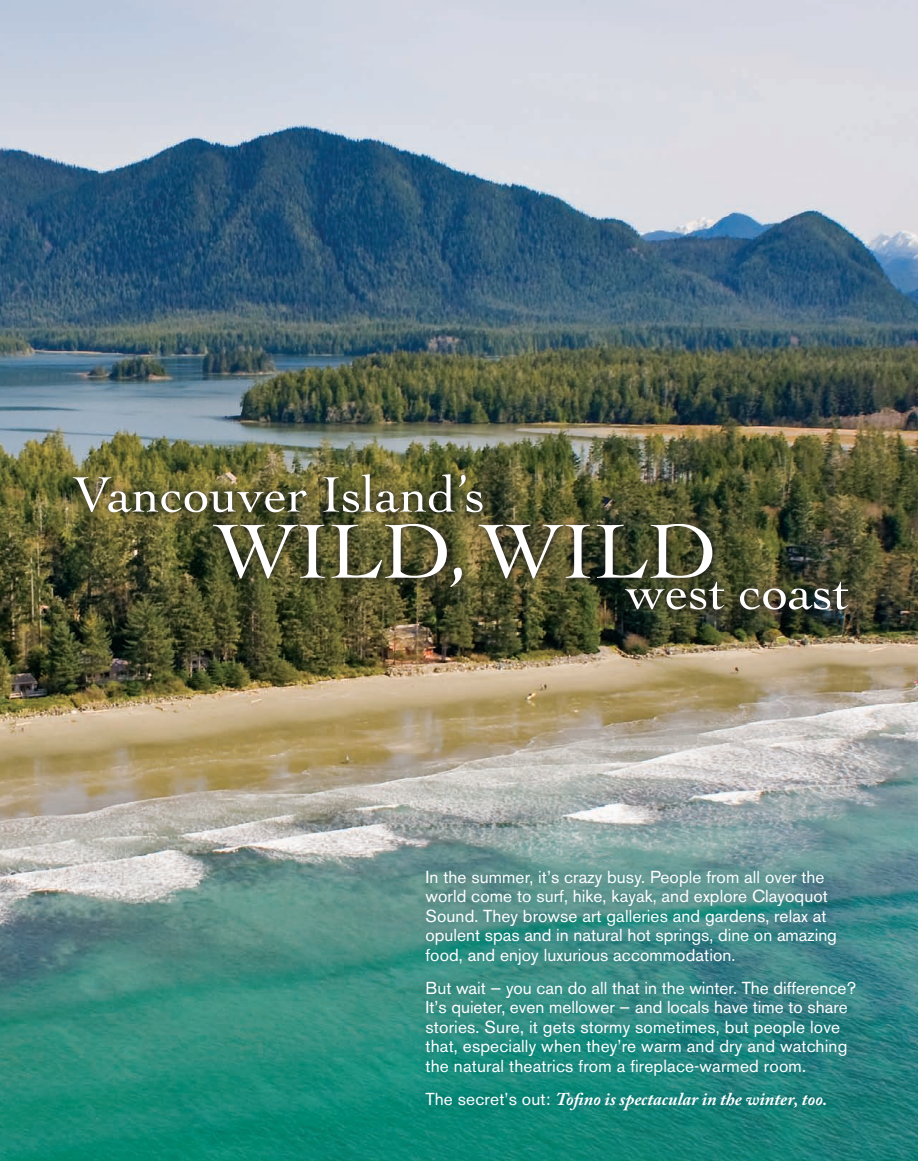
<style>
.page{position:relative;width:918px;height:1161px;background:#fff}
.page>*{position:absolute;margin:0;border:0;box-sizing:border-box;transform-origin:0 0}
.t1{font:80.85px "Cochin";color:#fff}
.t2{font:52.5px "Cochin";color:#fff}
.t3{font:italic 700 18px "Adobe Caslon Pro";color:#fff}
.t4{font:17.25px/19.5px "Akzidenz Grotesk BE";letter-spacing:.005em;color:#fff}
.s1{font-family:"Akzidenz Grotesk BE";font-weight:400;font-style:normal;font-size:17.25px}
</style>
<div class="page">
<img style="left:0;top:0;width:918px;height:1161px">
<svg style="left:67px;top:467px;width:422px;height:53px"></svg>
<svg style="left:206px;top:516px;width:514px;height:78px"></svg>
<svg style="left:618px;top:575px;width:237px;height:42px"></svg>
<div style="left:418px;top:862px;width:445px;height:256px;background:#014b5b;opacity:.42"></div>
<h2 class="t2" style="left:73px;top:464px;width:413px">Vancouver Island’s</h2>
<h1 class="t1" style="left:214px;top:505px;width:637px">wild, wild<sub>west</sub> <sub>coast</sub></h1>
<p class="t4" style="left:426px;top:867px;width:413px">In the summer, it’s crazy busy. People from all over the world come to surf, hike, kayak, and explore Clayoquot Sound. They browse art galleries and gardens, relax at opulent spas and in natural hot springs, dine on amazing food, and enjoy luxurious accommodation.</p>
<p class="t4" style="left:426px;top:978px;width:432px">But wait — you can do all that in the winter. The difference?<br>It’s quieter, even mellower — and locals have time to share stories. Sure, it gets stormy sometimes, but people love that, especially when they’re warm and dry and watching the natural theatrics from a fireplace-warmed room.</p>
<p class="t3" style="left:426px;top:1088px;width:403px"><span class="s1">The secret’s out:</span> Tofino is spectacular in the winter, too.</p>
</div>
